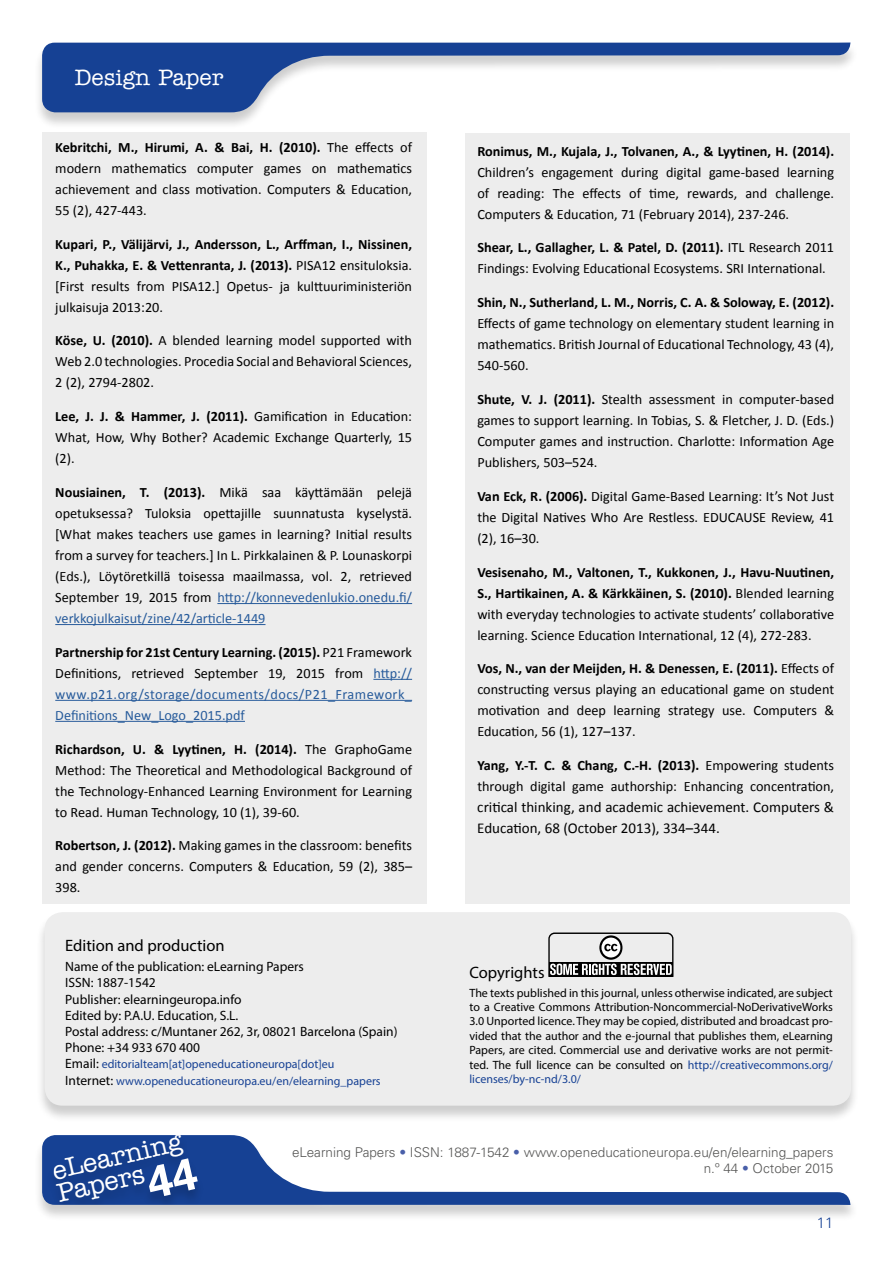
<style>
.page{position:relative;width:893px;height:1263px;background:#fff}
.page>*{position:absolute;margin:0;border:0;box-sizing:border-box;transform-origin:0 0}
.t1{font:500 26.25px/23.1px "American Typewriter Std";color:#fff}
.t2{font:500 22.5px "American Typewriter Std";color:#fff}
.t3{font:16.5px "Myriad Pro";color:#000}
.t4{font:15px/21px "Calibri";color:#000}
.t5{font:300 15px "Univers LT Std";color:#164194}
.t6{font:14.25px/21px "Calibri";color:#000;text-align:justify}
.t7{font:700 14.25px/21px "Calibri";color:#000;text-align:justify}
.t8{font:14.25px/21px "Calibri";letter-spacing:.02em;color:#275b9b;text-align:justify}
.t9{font:13.5px/16.2px "Myriad Pro";color:#000}
.t10{font:300 13.5px/16.2px "Univers LT Std";color:#575756;text-align:right}
.t11{font:12px/14.4px "Myriad Pro";color:#000;text-align:justify}
.t12{font:12px/16.2px "Myriad Pro";color:#164194}
.s1{font-weight:700}
.s2{font-weight:400}
.s3{color:#275b9b}
.s4{font-weight:700;color:#000}
.s5{color:#000}
.s6{font-size:13.5px;color:#000}
.s7{color:#164194}
.s8{font-family:"Univers LT Std";font-weight:700;font-size:45px}
.s9{color:#495fa9}
</style>
<div class="page">
<div style="left:33px;top:1135px;width:825px;height:87px;background:#000;opacity:.2"></div>
<svg style="left:42px;top:1135px;width:808px;height:70px"></svg>
<div style="left:46px;top:1135px;width:159px;height:70px;background:#153e8f"></div>
<div style="left:33px;top:42px;width:825px;height:87px;background:#000;opacity:.2"></div>
<svg style="left:42px;top:43px;width:808px;height:69px"></svg>
<div style="left:43px;top:132px;width:384px;height:772px;background:#ededed"></div>
<div style="left:465px;top:133px;width:384px;height:771px;background:#ededed"></div>
<div style="left:36px;top:912px;width:823px;height:211px;background:#000;opacity:.2"></div>
<div style="left:45px;top:912px;width:806px;height:194px;background:#ededed;border-radius:18px"></div>
<svg style="left:548px;top:932px;width:126px;height:45px"></svg>
<hr style="left:217px;top:603px;width:195px;height:1px;background:#275b9b">
<hr style="left:55px;top:624px;width:210px;height:1px;background:#275b9b">
<hr style="left:373px;top:679px;width:39px;height:1px;background:#275b9b">
<hr style="left:55px;top:700px;width:357px;height:1px;background:#275b9b">
<hr style="left:55px;top:721px;width:190px;height:1px;background:#275b9b">
<h2 class="t2" style="left:75px;top:65px;width:150px">Design Paper</h2>
<p class="t6" style="left:55px;top:137px;width:358px"><span class="s1">Kebritchi, M., Hirumi, A. &amp; Bai, H. (2010).</span> The effects of modern mathematics computer games on mathematics achievement and class motivation. Computers &amp; Education, 55 (2), 427-443.</p>
<p class="t7" style="left:55px;top:233px;width:358px">Kupari, P., Välijärvi, J., Andersson, L., Arffman, I., Nissinen, K., Puhakka, E. &amp; Vettenranta, J. (2013). <span class="s2">PISA12 ensituloksia. [First results from PISA12.] Opetus- ja kulttuuriministeriön julkaisuja 2013:20.</span></p>
<p class="t6" style="left:55px;top:330px;width:358px"><span class="s1">Köse, U. (2010).</span> A blended learning model supported with Web 2.0 technologies. Procedia Social and Behavioral Sciences, 2 (2), 2794-2802.</p>
<p class="t6" style="left:55px;top:406px;width:358px"><span class="s1">Lee, J. J. &amp; Hammer, J. (2011).</span> Gamification in Education:<br>What, How, Why Bother? Academic Exchange Quarterly, 15 (2).</p>
<p class="t6" style="left:55px;top:482px;width:358px"><span class="s1">Nousiainen, T. (2013).</span> Mikä saa käyttämään pelejä opetuksessa? Tuloksia opettajille suunnatusta kyselystä. [What makes teachers use games in learning? Initial results from a survey for teachers.] In L. Pirkkalainen &amp; P. Lounaskorpi (Eds.), Löytöretkillä toisessa maailmassa, vol. 2, retrieved September 19, 2015 from <span class="s3">http://konnevedenlukio.onedu.fi/ verkkojulkaisut/zine/42/article-1449</span></p>
<p class="t8" style="left:55px;top:642px;width:358px"><span class="s4">Partnership for 21st Century Learning. (2015).</span> <span class="s5">P21 Framework Definitions, retrieved September 19, 2015 from</span> http:// www.p21.org/storage/documents/docs/P21_Framework_ Definitions_New_Logo_2015.pdf</p>
<p class="t6" style="left:55px;top:738px;width:358px"><span class="s1">Richardson, U. &amp; Lyytinen, H. (2014).</span> The GraphoGame Method: The Theoretical and Methodological Background of the Technology-Enhanced Learning Environment for Learning to Read. Human Technology, 10 (1), 39-60.</p>
<p class="t6" style="left:55px;top:835px;width:358px"><span class="s1">Robertson, J. (2012).</span> Making games in the classroom: benefits and gender concerns. Computers &amp; Education, 59 (2), 385– 398.</p>
<p class="t3" style="left:65px;top:935px;width:161px">Edition and production</p>
<p class="t9" style="left:65px;top:958px;width:334px">Name of the publication: eLearning Papers<br>ISSN: 1887-1542<br>Publisher: elearningeuropa.info<br>Edited by: P.A.U. Education, S.L.<br>Postal address: c/Muntaner 262, 3r, 08021 Barcelona (Spain)<br>Phone: +34 933 670 400</p>
<p class="t12" style="left:65px;top:1056px;width:317px"><span class="s6">Email:</span> editorialteam[at]openeducationeuropa[dot]eu<br><span class="s6">Internet:</span> www.openeducationeuropa.eu/en/elearning_papers</p>
<p class="t7" style="left:477px;top:140px;width:358px">Ronimus, M., Kujala, J., Tolvanen, A., &amp; Lyytinen, H. (2014).</p>
<p class="t6" style="left:477px;top:161px;width:358px">Children’s engagement during digital game-based learning of reading: The effects of time, rewards, and challenge.<br>Computers &amp; Education, 71 (February 2014), 237-246.</p>
<p class="t6" style="left:477px;top:237px;width:358px"><span class="s1">Shear, L., Gallagher, L. &amp; Patel, D. (2011).</span> ITL Research 2011<br>Findings: Evolving Educational Ecosystems. SRI International.</p>
<p class="t7" style="left:477px;top:292px;width:358px">Shin, N., Sutherland, L. M., Norris, C. A. &amp; Soloway, E. (2012).</p>
<p class="t6" style="left:477px;top:313px;width:358px">Effects of game technology on elementary student learning in mathematics. British Journal of Educational Technology, 43 (4), 540-560.</p>
<p class="t6" style="left:477px;top:389px;width:358px"><span class="s1">Shute, V. J. (2011).</span> Stealth assessment in computer-based games to support learning. In Tobias, S. &amp; Fletcher, J. D. (Eds.)<br>Computer games and instruction. Charlotte: Information Age Publishers, 503–524.</p>
<p class="t6" style="left:477px;top:485px;width:358px"><span class="s1">Van Eck, R. (2006).</span> Digital Game-Based Learning: It’s Not Just the Digital Natives Who Are Restless. EDUCAUSE Review, 41 (2), 16–30.</p>
<p class="t6" style="left:477px;top:561px;width:358px"><span class="s1">Vesisenaho, M., Valtonen, T., Kukkonen, J., Havu-Nuutinen, S., Hartikainen, A. &amp; Kärkkäinen, S. (2010).</span> Blended learning with everyday technologies to activate students’ collaborative learning. Science Education International, 12 (4), 272-283.</p>
<p class="t6" style="left:477px;top:658px;width:358px"><span class="s1">Vos, N., van der Meijden, H. &amp; Denessen, E. (2011).</span> Effects of constructing versus playing an educational game on student motivation and deep learning strategy use. Computers &amp; Education, 56 (1), 127–137.</p>
<p class="t6" style="left:477px;top:755px;width:358px"><span class="s1">Yang, Y.-T. C. &amp; Chang, C.-H. (2013).</span> Empowering students through digital game authorship: Enhancing concentration,</p>
<p class="t4" style="left:477px;top:796px;width:358px">critical thinking, and academic achievement. Computers &amp;<br>Education, 68 (October 2013), 334–344.</p>
<p class="t3" style="left:469px;top:962px;width:77px">Copyrights</p>
<p class="t11" style="left:469px;top:985px;width:365px">The texts published in this journal, unless otherwise indicated, are subject to a Creative Commons Attribution-Noncommercial-NoDerivativeWorks 3.0 Unported licence. They may be copied, distributed and broadcast pro&shy;vided that the author and the e-journal that publishes them, eLearning Papers, are cited. Commercial use and derivative works are not permit&shy;ted. The full licence can be consulted on <span class="s7">http://creativecommons.org/ licenses/by-nc-nd/3.0/</span></p>
<h1 class="t1" style="left:50px;top:1160px;width:141px;rotate:-13deg">eLearning<br>Papers<span class="s8">44</span></h1>
<p class="t10" style="left:292px;top:1144px;width:543px">eLearning Papers <span class="s9">•</span> ISSN: 1887-1542 <span class="s9">•</span> www.openeducationeuropa.eu/en/elearning_papers n.º 44 <span class="s9">•</span> October 2015</p>
<p class="t5" style="left:817px;top:1214px;width:18px">11</p>
</div>
